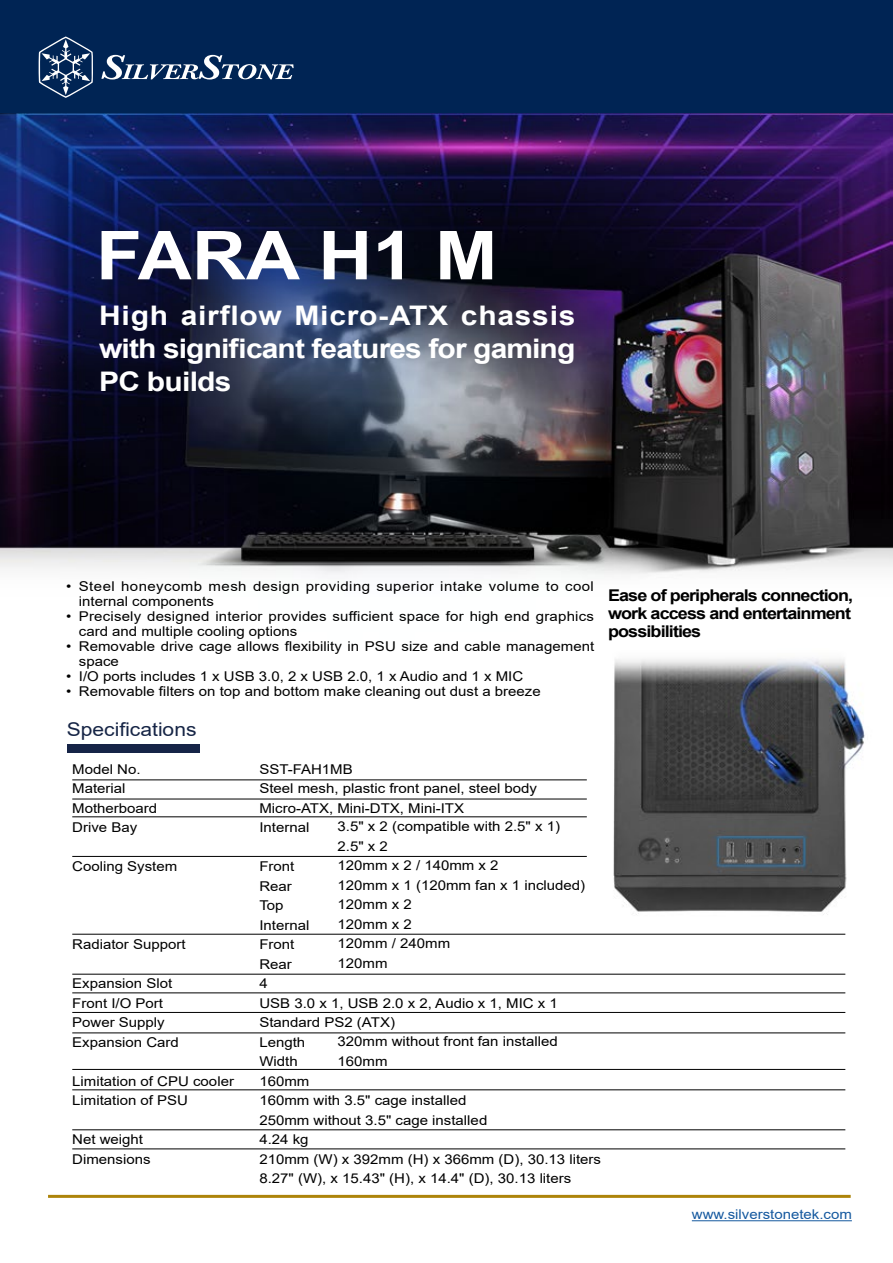
<style>
.page{position:relative;width:893px;height:1263px;background:#fff}
.page>*{position:absolute;margin:0;border:0;box-sizing:border-box;transform-origin:0 0}
.t1{font:700 67.5px "Arial";color:#fff;scale:1.11 1}
.t2{font:700 27px/33px "Arial";letter-spacing:-.03em;color:#fff;text-align:justify;scale:1.11 1}
.t3{font:18.9px "Arial";color:#162546;scale:1.11 1}
.t4{font:700 16.2px/18px "Arial";letter-spacing:-.05em;color:#000;scale:1.11 1}
.t5{font:13.5px/19.5px "Arial";color:#000;scale:1.11 1}
.t6{font:13.5px/15px "Arial";letter-spacing:.03em;color:#000;scale:1.11 1}
.t7{font:13.5px "Arial";color:#15599f;scale:1.11 1}
</style>
<div class="page">
<img style="left:0;top:112px;width:893px;height:1110px">
<div style="left:0;top:0;width:893px;height:112px;background:#002454"></div>
<svg style="left:38px;top:36px;width:55px;height:62px"></svg>
<svg style="left:101px;top:55px;width:193px;height:25px"></svg>
<hr style="left:48px;top:1195px;width:803px;height:3px;background:#ad840a">
<div style="left:67px;top:744px;width:133px;height:9px;background:#162447"></div>
<hr style="left:72px;top:780px;width:515px;height:1px;background:#000">
<hr style="left:72px;top:799px;width:515px;height:1px;background:#000">
<hr style="left:72px;top:816px;width:515px;height:1px;background:#000">
<hr style="left:72px;top:856px;width:515px;height:1px;background:#000">
<hr style="left:72px;top:974px;width:773px;height:1px;background:#000">
<hr style="left:72px;top:934px;width:773px;height:1px;background:#000">
<hr style="left:72px;top:993px;width:773px;height:1px;background:#000">
<hr style="left:72px;top:1012px;width:773px;height:1px;background:#000">
<hr style="left:72px;top:1069px;width:773px;height:1px;background:#000">
<hr style="left:72px;top:1033px;width:773px;height:1px;background:#000">
<hr style="left:72px;top:1089px;width:773px;height:1px;background:#000">
<hr style="left:72px;top:1129px;width:773px;height:1px;background:#000">
<hr style="left:72px;top:1149px;width:773px;height:1px;background:#000">
<hr style="left:692px;top:1220px;width:160px;height:1px;background:#15599f">
<h1 class="t1" style="left:96px;top:208px;width:363px">FARA H1 M</h1>
<h2 class="t2" style="left:99px;top:299px;width:431px">High airflow Micro-ATX chassis with significant features for gaming PC builds</h2>
<p class="t6" style="left:79px;top:578px;width:466px;text-indent:-13px">• Steel honeycomb mesh design providing superior intake volume to cool internal components</p>
<p class="t5" style="left:79px;top:608px;width:466px;line-height:15px;text-indent:-13px">• Precisely designed interior provides sufficient space for high end graphics card and multiple cooling options</p>
<p class="t5" style="left:79px;top:638px;width:466px;line-height:15px;text-indent:-13px">• Removable drive cage allows flexibility in PSU size and cable management space</p>
<p class="t5" style="left:66px;top:666px;width:413px">• I/O ports includes 1 x USB 3.0, 2 x USB 2.0, 1 x Audio and 1 x MIC</p>
<p class="t5" style="left:66px;top:681px;width:429px">• Removable filters on top and bottom make cleaning out dust a breeze</p>
<h3 class="t3" style="left:67px;top:716px;width:118px">Specifications</h3>
<p class="t4" style="left:608px;top:586px;width:222px">Ease of peripherals connection, work access and entertainment possibilities</p>
<p class="t5" style="left:72px;top:759px;width:78px">Model No.<br>Material<br>Motherboard<br>Drive Bay</p>
<p class="t5" style="left:72px;top:856px;width:96px">Cooling System</p>
<p class="t5" style="left:72px;top:934px;width:104px">Radiator Support</p>
<p class="t5" style="left:72px;top:973px;width:98px">Expansion Slot<br>Front I/O Port<br>Power Supply<br>Expansion Card</p>
<p class="t5" style="left:72px;top:1071px;width:147px">Limitation of CPU cooler<br>Limitation of PSU</p>
<p class="t5" style="left:72px;top:1129px;width:72px">Net weight<br>Dimensions</p>
<p class="t5" style="left:259px;top:759px;width:252px">SST-FAH1MB<br>Steel mesh, plastic front panel, steel body<br>Micro-ATX, Mini-DTX, Mini-ITX<br>Internal</p>
<p class="t5" style="left:259px;top:856px;width:309px">Front<br>Rear<br>Top<br>Internal<br>Front<br>Rear<br>4<br>USB 3.0 x 1, USB 2.0 x 2, Audio x 1, MIC x 1<br>Standard PS2 (ATX)<br>Length<br>Width<br>160mm<br>160mm with 3.5" cage installed<br>250mm without 3.5" cage installed<br>4.24 kg<br>210mm (W) x 392mm (H) x 366mm (D), 30.13 liters<br>8.27" (W), x 15.43" (H), x 14.4" (D), 30.13 liters</p>
<p class="t5" style="left:338px;top:817px;width:225px">3.5" x 2 (compatible with 2.5" x 1)<br>2.5" x 2<br>120mm x 2 / 140mm x 2<br>120mm x 1 (120mm fan x 1 included)<br>120mm x 2<br>120mm x 2<br>120mm / 240mm<br>120mm</p>
<p class="t5" style="left:338px;top:1032px;width:200px">320mm without front fan installed<br>160mm</p>
<p class="t7" style="left:692px;top:1205px;width:146px">www.silverstonetek.com</p>
</div>
